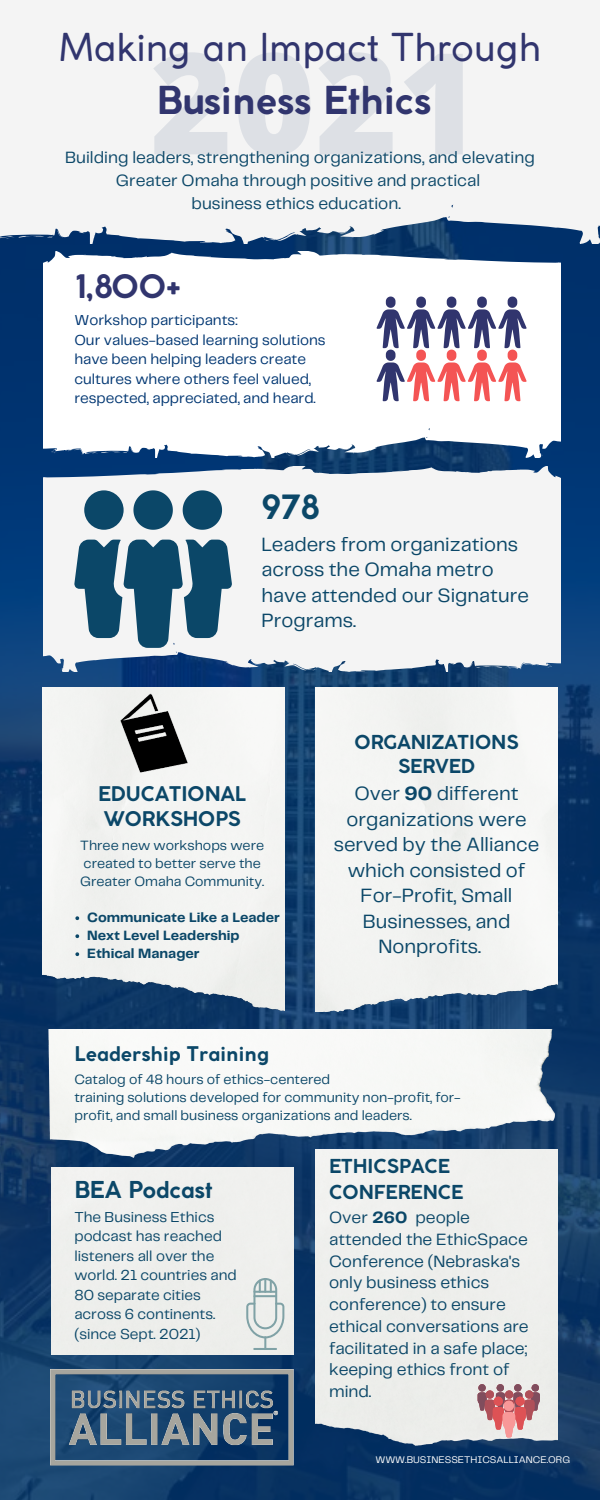
<style>
.page{position:relative;width:600px;height:1500px;background:#fff}
.page>*{position:absolute;margin:0;border:0;box-sizing:border-box;transform-origin:0 0}
.t1{font:800 141px "Open Sans";color:#06265c}
.t2{font:38px/52.5px "Coco Gothic";color:#31356e;text-align:center}
.t3{font:700 33px "Coco Gothic";color:#0b4768}
.t4{font:700 32px "Coco Gothic";color:#31356e}
.t5{font:700 23px "Coco Gothic";color:#0b4768}
.t6{font:20px/25.5px "Telegraf";color:#0b4768}
.t7{font:700 20px/25.5px "Coco Gothic";color:#0b4768}
.t8{font:700 19px/24px "Coco Gothic";color:#0b4768;text-align:center}
.t9{font:17px/21.8px "Telegraf";color:#0b4768;text-align:center}
.t10{font:15px/19.5px "Telegraf";color:#003672}
.t11{font:15px/19.5px "Telegraf";color:#0b4768}
.t12{font:14px/18px "Telegraf";color:#0b4768}
.t13{font:700 14px "Telegraf";color:#0b4768}
.t14{font:10px "Telegraf";color:#fff}
.s1{font-weight:700}
</style>
<div class="page">
<img style="left:0;top:243px;width:600px;height:1257px">
<div style="left:0;top:0;width:600px;height:243px;background:#f4f4f4"></div>
<svg style="left:43px;top:252px;width:517px;height:205px"></svg>
<svg style="left:43px;top:466px;width:517px;height:206px;fill:#f4f4f4"></svg>
<img style="left:42px;top:688px;width:243px;height:328px">
<div style="left:316px;top:688px;width:242px;height:324px;background:#f3f4f2"></div>
<svg style="left:377px;top:297px;width:150px;height:104px"></svg>
<img style="left:43px;top:1030px;width:515px;height:127px">
<div style="left:51px;top:1168px;width:242px;height:187px;background:#eeefed"></div>
<div style="left:316px;top:1150px;width:242px;height:297px;background:#eeefec"></div>
<img style="left:51px;top:1369px;width:242px;height:97px">
<svg style="left:478px;top:1384px;width:62px;height:53px;background:#ce9699"></svg>
<div style="left:504px;top:1401px;width:10px;height:10px;background:#f89898;border-radius:50%"></div>
<svg style="left:133px;top:490px;width:40px;height:40px"></svg>
<svg style="left:183px;top:490px;width:39px;height:40px"></svg>
<div style="left:84px;top:490px;width:40px;height:40px;background:#0b4768;border-radius:50%"></div>
<svg style="left:74px;top:540px;width:158px;height:108px"></svg>
<svg style="left:246px;top:1278px;width:38px;height:72px;background:#d3dcdb"></svg>
<img style="left:108px;top:688px;width:90px;height:90px">
<svg style="left:75px;top:916px;width:4px;height:4px"></svg>
<svg style="left:75px;top:934px;width:4px;height:4px"></svg>
<svg style="left:75px;top:952px;width:4px;height:4px"></svg>
<p class="t2" style="left:59px;top:25px;width:484px">Making an Impact Through<br><span class="s1">Business Ethics</span></p>
<p class="t9" style="left:65px;top:146px;width:471px;line-height:23.2px">Building leaders, strengthening organizations, and elevating<br>Greater Omaha through positive and practical</p>
<p class="t9" style="left:192px;top:193px;width:211px">business ethics education.</p>
<h1 class="t1" style="left:150px;top:4px;width:332px">2021</h1>
<p class="t4" style="left:74px;top:275px;width:108px">1,800+</p>
<p class="t10" style="left:74px;top:311px;width:165px">Workshop participants:</p>
<p class="t10" style="left:74px;top:331px;width:253px">Our values-based learning solutions have been helping leaders create cultures where others feel valued, respected, appreciated, and heard.</p>
<p class="t3" style="left:261px;top:495px;width:58px">978</p>
<p class="t6" style="left:261px;top:532px;width:269px">Leaders from organizations across the Omaha metro have attended our Signature<br>Programs.</p>
<p class="t8" style="left:355px;top:732px;width:165px">ORGANIZATIONS<br>SERVED</p>
<p class="t7" style="left:98px;top:783px;width:150px">EDUCATIONAL<br>WORKSHOPS</p>
<p class="t6" style="left:354px;top:782px;width:166px">Over <span class="s1">90</span> different</p>
<p class="t6" style="left:346px;top:807px;width:182px">organizations were</p>
<p class="t6" style="left:334px;top:833px;width:207px">served by the Alliance</p>
<p class="t6" style="left:348px;top:858px;width:179px">which consisted of</p>
<p class="t6" style="left:361px;top:884px;width:153px">For-Profit, Small</p>
<p class="t6" style="left:363px;top:909px;width:149px">Businesses, and</p>
<p class="t6" style="left:378px;top:935px;width:104px">Nonprofits.</p>
<p class="t12" style="left:80px;top:837px;width:185px">Three new workshops were created to better serve the<br>Greater Omaha Community.</p>
<p class="t13" style="left:87px;top:911px;width:194px">Communicate Like a Leader</p>
<p class="t13" style="left:87px;top:929px;width:154px">Next Level Leadership</p>
<p class="t13" style="left:87px;top:947px;width:114px">Ethical Manager</p>
<p class="t7" style="left:74px;top:1043px;width:196px">Leadership Training</p>
<p class="t12" style="left:74px;top:1071px;width:257px">Catalog of 48 hours of ethics-centered</p>
<p class="t12" style="left:74px;top:1089px;width:388px">training solutions developed for community non-profit, for&shy;profit, and small business organizations and leaders.</p>
<p class="t5" style="left:74px;top:1181px;width:140px">BEA Podcast</p>
<p class="t11" style="left:74px;top:1208px;width:164px">The Business Ethics podcast has reached listeners all over the world. 21 countries and<br>80 separate cities across 6 continents. (since Sept. 2021)</p>
<p class="t8" style="left:329px;top:1156px;width:123px">ETHICSPACE</p>
<p class="t8" style="left:329px;top:1182px;width:136px">CONFERENCE</p>
<p class="t9" style="left:329px;top:1208px;width:201px;text-align:left">Over <span class="s1">260</span> people attended the EthicSpace<br>Conference (Nebraska's only business ethics conference) to ensure ethical conversations are facilitated in a safe place; keeping ethics front of mind.</p>
<p class="t14" style="left:375px;top:1455px;width:196px">WWW.BUSINESSETHICSALLIANCE.ORG</p>
</div>
